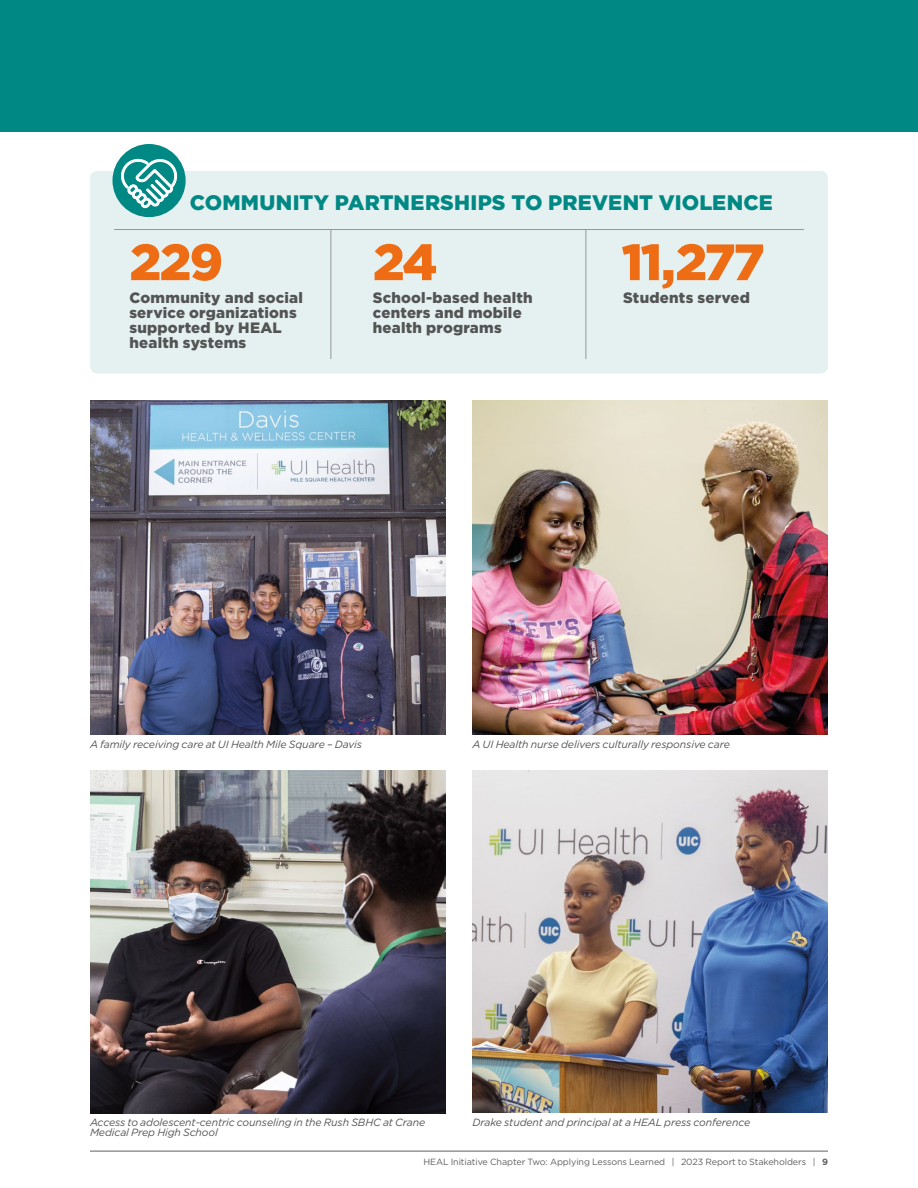
<style>
.page{position:relative;width:918px;height:1188px;background:#fff}
.page>*{position:absolute;margin:0;border:0;box-sizing:border-box;transform-origin:0 0}
.t1{font:900 51px "Gotham";letter-spacing:-.045em;color:#ee6d14}
.t2{font:900 21px "Gotham";letter-spacing:.01em;color:#008884}
.t3{font:900 15px/15px "Gotham";letter-spacing:.015em;color:#535454}
.Body_reg_bullet{font:italic 10.5px/10.5px "Gotham";letter-spacing:-.01em;color:#535454}
.t4{font:9px "Gotham";letter-spacing:-.01em;color:#5f6060}
.s1{font-weight:700}
</style>
<div class="page">
<hr style="left:90px;top:1151px;width:738px;height:1px;background:#5f6060">
<div style="left:0;top:0;width:918px;height:132px;background:#008884"></div>
<img style="left:90px;top:771px;width:356px;height:342px">
<img style="left:472px;top:401px;width:356px;height:334px">
<img style="left:90px;top:401px;width:356px;height:334px">
<div style="left:90px;top:171px;width:738px;height:203px;background:#e5f0f0;border-radius:8px"></div>
<hr style="left:330px;top:230px;width:1px;height:129px;background:#969798">
<hr style="left:585px;top:230px;width:1px;height:129px;background:#969798">
<hr style="left:114px;top:229px;width:690px;height:1px;background:#969798">
<img style="left:472px;top:771px;width:356px;height:342px">
<div style="left:112px;top:144px;width:74px;height:73px;background:#008884;border-radius:50%"></div>
<svg style="left:121px;top:158px;width:58px;height:50px"></svg>
<p class="t2" style="left:190px;top:188px;width:585px">COMMUNITY PARTNERSHIPS TO PREVENT VIOLENCE</p>
<p class="t1" style="left:129px;top:227px;width:95px">229</p>
<p class="t1" style="left:373px;top:227px;width:66px">24</p>
<p class="t1" style="left:622px;top:227px;width:144px">11,277</p>
<p class="t3" style="left:129px;top:290px;width:175px">Community and social service organizations supported by HEAL health systems</p>
<p class="t3" style="left:373px;top:290px;width:161px">School-based health centers and mobile health programs</p>
<p class="t3" style="left:623px;top:290px;width:128px">Students served</p>
<p class="Body_reg_bullet" style="left:90px;top:739px;width:274px">A family receiving care at UI Health Mile Square – Davis</p>
<p class="Body_reg_bullet" style="left:472px;top:739px;width:259px">A UI Health nurse delivers culturally responsive care</p>
<p class="Body_reg_bullet" style="left:90px;top:1117px;width:337px">Access to adolescent-centric counseling in the Rush SBHC at Crane<br>Medical Prep High School</p>
<p class="Body_reg_bullet" style="left:472px;top:1117px;width:279px">Drake student and principal at a HEAL press conference</p>
<p class="t4" style="left:423px;top:1156px;width:406px">HEAL Initiative Chapter Two: Applying Lessons Learned | 2023 Report to Stakeholders | <span class="s1">9</span></p>
</div>
